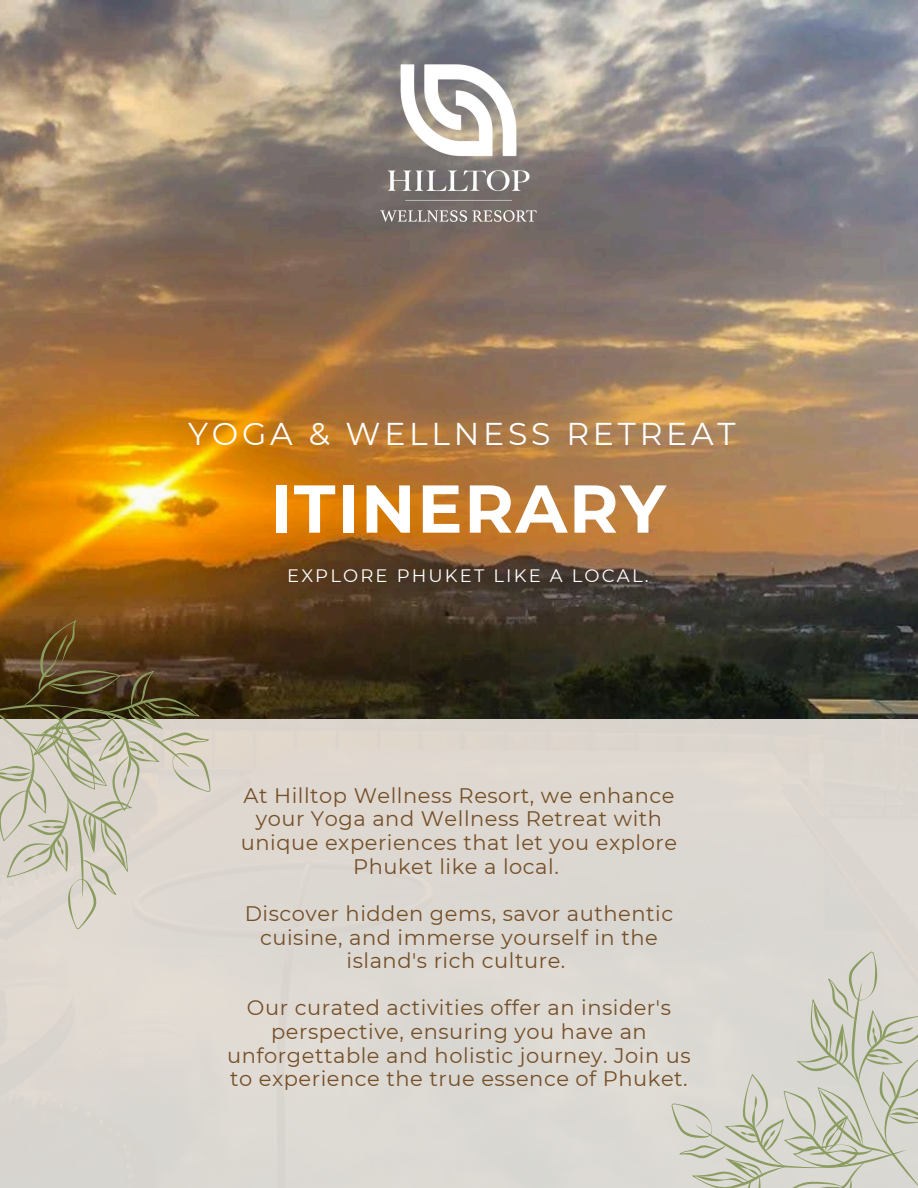
<style>
.page{position:relative;width:918px;height:1188px;background:#fff}
.page>*{position:absolute;margin:0;border:0;box-sizing:border-box;transform-origin:0 0}
.t1{font:700 67.5px "Montserrat";letter-spacing:.025em;color:#fff}
.t2{font:31.5px "Montserrat";letter-spacing:.12em;color:#fff}
.t3{font:21px/23.7px "Montserrat";letter-spacing:.025em;color:#754f28;text-align:center}
.t4{font:18px "Montserrat";letter-spacing:.12em;color:#fff}
</style>
<div class="page">
<img style="left:0;top:0;width:918px;height:947px">
<img style="left:314px;top:0;width:290px;height:290px">
<div style="left:0;top:720px;width:917px;height:468px;background:#dcd8d2"></div>
<svg style="left:0;top:618px;width:220px;height:311px"></svg>
<svg style="left:671px;top:947px;width:247px;height:241px"></svg>
<h1 class="t2" style="left:188px;top:414px;width:549px">YOGA &amp; WELLNESS RETREAT</h1>
<h2 class="t1" style="left:270px;top:467px;width:397px">ITINERARY</h2>
<p class="t4" style="left:287px;top:565px;width:363px">EXPLORE PHUKET LIKE A LOCAL.</p>
<p class="t3" style="left:241px;top:783px;width:438px">At Hilltop Wellness Resort, we enhance your Yoga and Wellness Retreat with unique experiences that let you explore Phuket like a local.</p>
<p class="t3" style="left:245px;top:902px;width:430px">Discover hidden gems, savor authentic cuisine, and immerse yourself in the island's rich culture.</p>
<p class="t3" style="left:227px;top:996px;width:465px">Our curated activities offer an insider's perspective, ensuring you have an unforgettable and holistic journey. Join us to experience the true essence of Phuket.</p>
</div>
